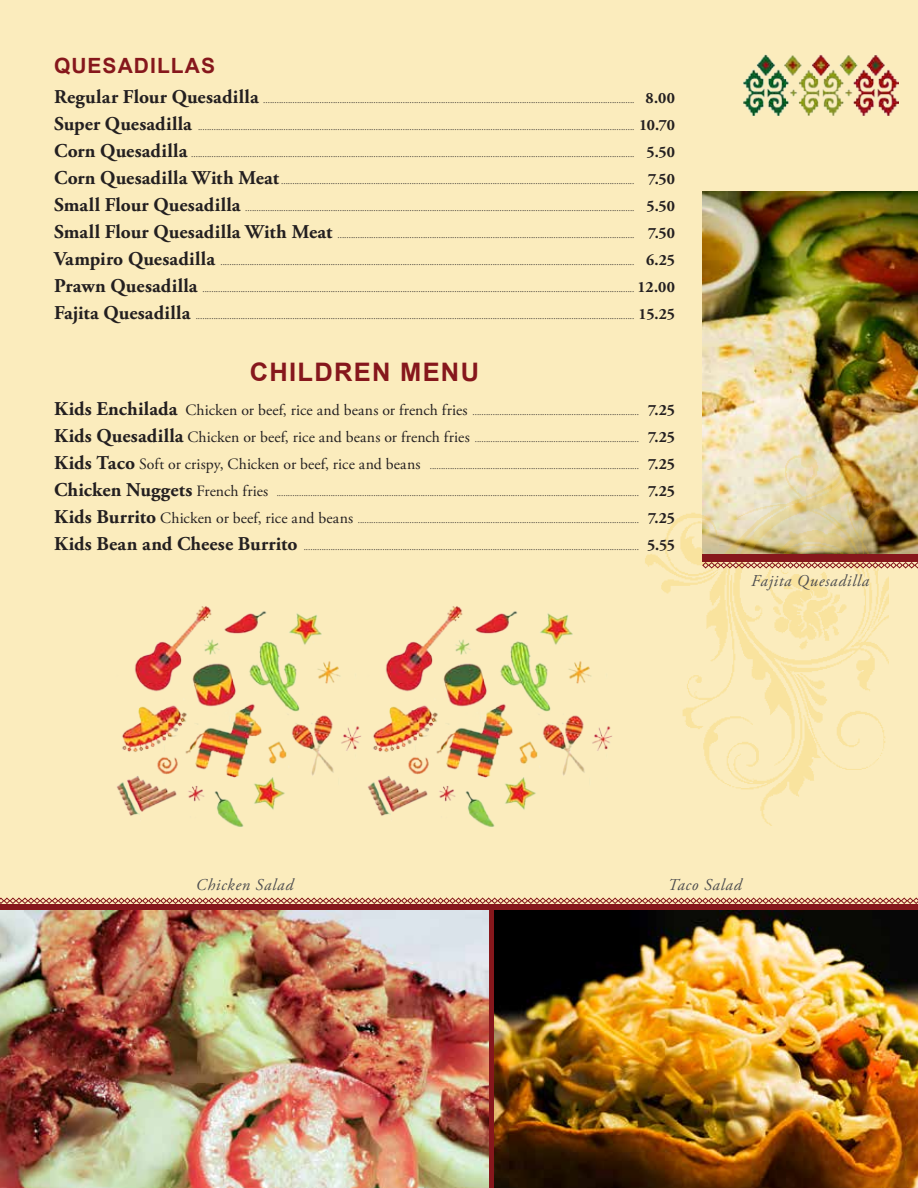
<style>
.page{position:relative;width:918px;height:1188px;background:#fbecbd}
.page>*{position:absolute;margin:0;border:0;box-sizing:border-box;transform-origin:0 0}
.t1{font:700 25.5px "Arial";letter-spacing:.05em;color:#86171c}
.t2{font:700 21px "Arial";letter-spacing:.05em;color:#86171c}
.t3{font:italic 16.5px "Adobe Garamond Pro";letter-spacing:.045em;color:#4d4d4f}
.t4{font:9px "Adobe Garamond Pro";color:#231f20}
.s1{font-weight:700;font-size:19.5px}
.s2{font-weight:700;font-size:15.75px}
.s3{font-size:15.75px}
</style>
<div class="page">
<img style="left:743px;top:55px;width:156px;height:61px">
<img style="left:702px;top:192px;width:216px;height:363px">
<img style="left:117px;top:606px;width:495px;height:221px">
<img style="left:645px;top:431px;width:244px;height:395px">
<div style="left:0;top:904px;width:918px;height:7px;background:#86171c"></div>
<svg style="left:0;top:897px;width:918px;height:7px"></svg>
<div style="left:702px;top:555px;width:216px;height:7px;background:#86171c"></div>
<svg style="left:702px;top:562px;width:216px;height:7px"></svg>
<img style="left:494px;top:910px;width:424px;height:278px">
<img style="left:0;top:910px;width:488px;height:278px">
<h2 class="t2" style="left:54px;top:51px;width:163px">QUESADILLAS</h2>
<p class="t4" style="left:54px;top:94px;width:622px"><span class="s1">Regular Flour Quesadilla</span> ..................................................................................................................................................................... <span class="s2">8.00</span></p>
<p class="t4" style="left:54px;top:121px;width:622px"><span class="s1">Super Quesadilla</span> .................................................................................................................................................................................................. <span class="s2">10.70</span></p>
<p class="t4" style="left:54px;top:148px;width:622px"><span class="s1">Corn Quesadilla</span> ..................................................................................................................................................................................................... <span class="s2">5.50</span></p>
<p class="t4" style="left:54px;top:175px;width:622px"><span class="s1">Corn Quesadilla With Meat</span> ............................................................................................................................................................. <span class="s2">7.50</span></p>
<p class="t4" style="left:54px;top:202px;width:622px"><span class="s1">Small Flour Quesadilla</span> ............................................................................................................................................................................. <span class="s2">5.50</span></p>
<p class="t4" style="left:54px;top:229px;width:622px"><span class="s1">Small Flour Quesadilla With Meat</span> .................................................................................................................................... <span class="s2">7.50</span></p>
<p class="t4" style="left:54px;top:256px;width:623px"><span class="s1">Vampiro Quesadilla</span> ........................................................................................................................................................................................ <span class="s2">6.25</span></p>
<p class="t4" style="left:54px;top:283px;width:622px"><span class="s1">Prawn Quesadilla</span> ................................................................................................................................................................................................ <span class="s2">12.00</span></p>
<p class="t4" style="left:54px;top:310px;width:623px"><span class="s1">Fajita Quesadilla</span> ................................................................................................................................................................................................... <span class="s2">15.25</span></p>
<h1 class="t1" style="left:250px;top:355px;width:231px">CHILDREN MENU</h1>
<p class="t4" style="left:54px;top:406px;width:622px"><span class="s1">Kids Enchilada</span> <span class="s3">Chicken or beef, rice and beans or french fries</span> .......................................................................... <span class="s2">7.25</span></p>
<p class="t4" style="left:54px;top:433px;width:622px"><span class="s1">Kids Quesadilla</span> <span class="s3">Chicken or beef, rice and beans or french fries</span> ......................................................................... <span class="s2">7.25</span></p>
<p class="t4" style="left:54px;top:460px;width:622px"><span class="s1">Kids Taco</span> <span class="s3">Soft or crispy, Chicken or beef, rice and beans</span> ............................................................................................. <span class="s2">7.25</span></p>
<p class="t4" style="left:54px;top:487px;width:622px"><span class="s1">Chicken Nuggets</span> <span class="s3">French fries</span> ................................................................................................................................................................. <span class="s2">7.25</span></p>
<p class="t4" style="left:54px;top:514px;width:622px"><span class="s1">Kids Burrito</span> <span class="s3">Chicken or beef, rice and beans</span> ............................................................................................................................. <span class="s2">7.25</span></p>
<p class="t4" style="left:54px;top:541px;width:623px"><span class="s1">Kids Bean and Cheese Burrito</span> ..................................................................................................................................................... <span class="s2">5.55</span></p>
<h3 class="t3" style="left:751px;top:571px;width:120px">Fajita Quesadilla</h3>
<h3 class="t3" style="left:196px;top:875px;width:99px">Chicken Salad</h3>
<h3 class="t3" style="left:668px;top:875px;width:75px">Taco Salad</h3>
</div>
